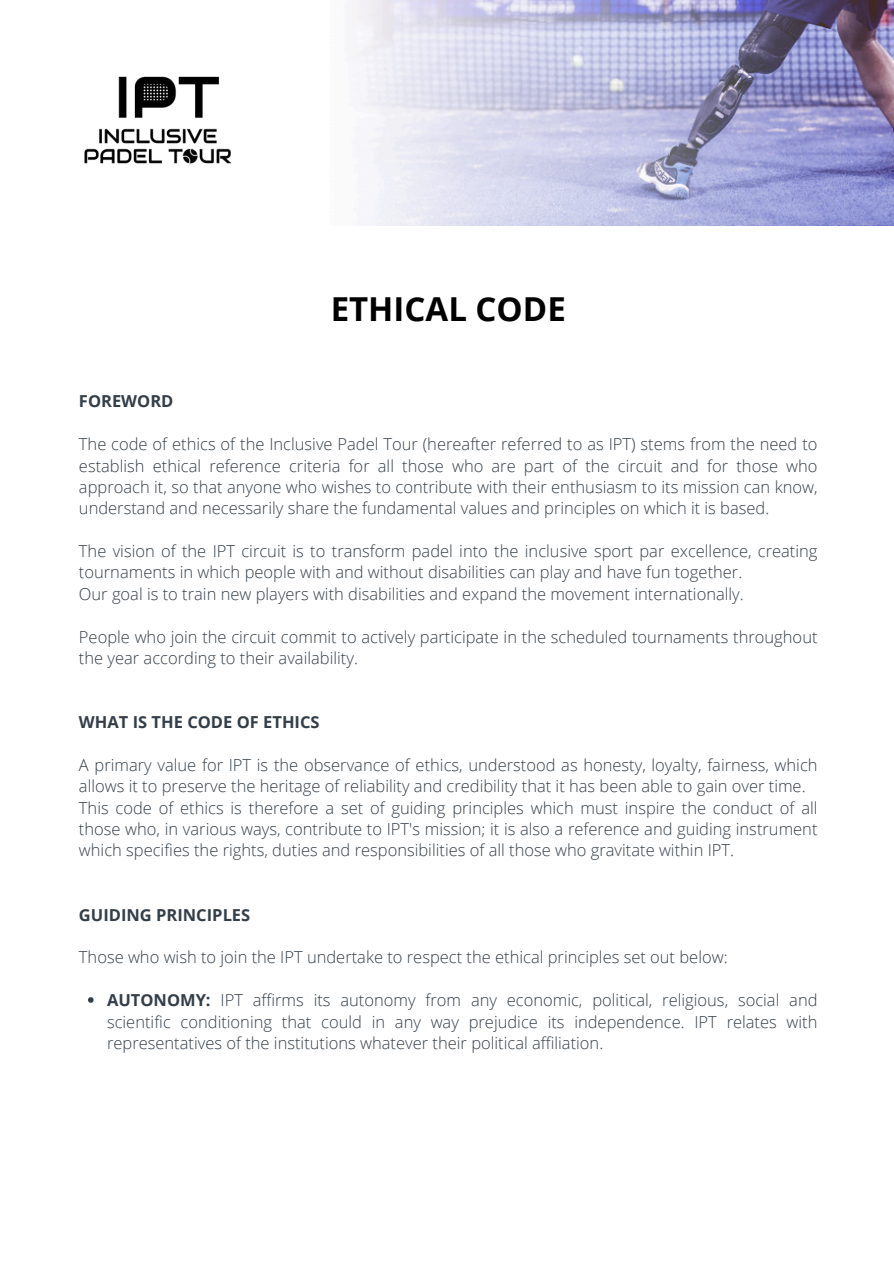
<style>
.page{position:relative;width:894px;height:1264px;background:#fff}
.page>*{position:absolute;margin:0;border:0;box-sizing:border-box;transform-origin:0 0}
.t1{font:700 33px "Open Sans";color:#000}
.t2{font:300 16.5px/21.3px "Open Sans";color:#333e48;text-align:justify}
.t3{font:700 16.5px "Open Sans";color:#333e48}
.s1{font-weight:700}
</style>
<div class="page">
<svg style="left:88px;top:997px;width:6px;height:5px"></svg>
<img style="left:356px;top:0;width:537px;height:226px">
<img style="left:84px;top:76px;width:148px;height:88px">
<h2 class="t1" style="left:330px;top:286px;width:236px">ETHICAL CODE</h2>
<p class="t3" style="left:79px;top:390px;width:96px">FOREWORD</p>
<p class="t2" style="left:79px;top:433px;width:739px">The code of ethics of the Inclusive Padel Tour (hereafter referred to as IPT) stems from the need to establish ethical reference criteria for all those who are part of the circuit and for those who approach it, so that anyone who wishes to contribute with their enthusiasm to its mission can know, understand and necessarily share the fundamental values and principles on which it is based.</p>
<h1 class="t2" style="left:79px;top:540px;width:739px">The vision of the IPT circuit is to transform padel into the inclusive sport par excellence, creating tournaments in which people with and without disabilities can play and have fun together.</h1>
<h2 class="t2" style="left:79px;top:582px;width:666px">Our goal is to train new players with disabilities and expand the movement internationally.</h2>
<p class="t2" style="left:79px;top:625px;width:739px">People who join the circuit commit to actively participate in the scheduled tournaments throughout the year according to their availability.</p>
<p class="t3" style="left:79px;top:710px;width:242px">WHAT IS THE CODE OF ETHICS</p>
<p class="t2" style="left:79px;top:753px;width:739px">A primary value for IPT is the observance of ethics, understood as honesty, loyalty, fairness, which allows it to preserve the heritage of reliability and credibility that it has been able to gain over time.</p>
<p class="t2" style="left:79px;top:796px;width:739px">This code of ethics is therefore a set of guiding principles which must inspire the conduct of all those who, in various ways, contribute to IPT's mission; it is also a reference and guiding instrument which specifies the rights, duties and responsibilities of all those who gravitate within IPT.</p>
<h2 class="t3" style="left:79px;top:903px;width:173px">GUIDING PRINCIPLES</h2>
<p class="t2" style="left:79px;top:946px;width:650px">Those who wish to join the IPT undertake to respect the ethical principles set out below:</p>
<p class="t2" style="left:107px;top:989px;width:711px"><span class="s1">AUTONOMY:</span> IPT affirms its autonomy from any economic, political, religious, social and scientific conditioning that could in any way prejudice its independence. IPT relates with representatives of the institutions whatever their political affiliation.</p>
</div>
